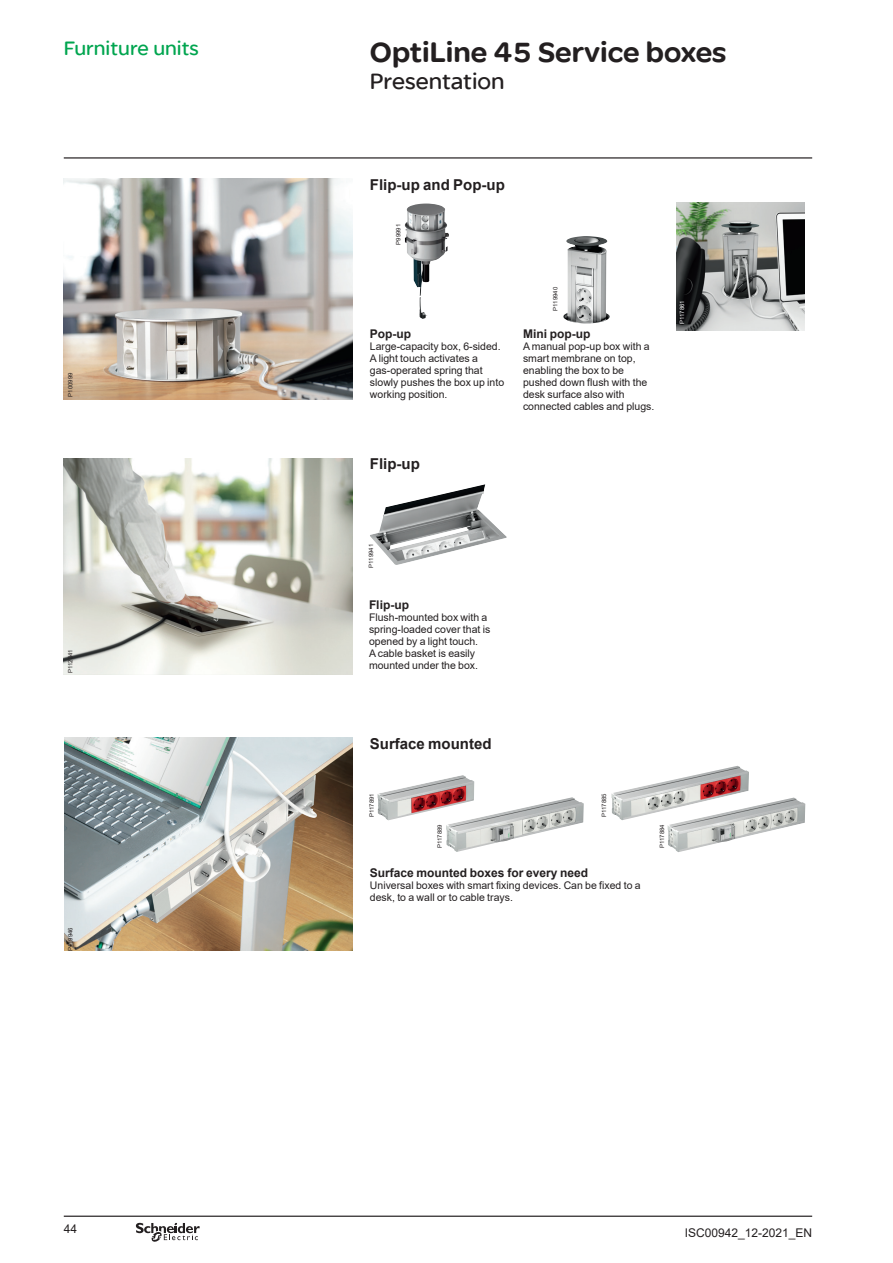
<style>
.page{position:relative;width:893px;height:1263px;background:#fff}
.page>*{position:absolute;margin:0;border:0;box-sizing:border-box;transform-origin:0 0}
._0_TitleLev1{font:700 30px "SE Optimist";color:#231f20}
._0_TitleLev2{font:24px "SE Optimist";color:#231f20}
.t1{font:21px "SE Optimist";color:#00a54f}
._1_Section_3__10{font:700 15px "Arial";color:#231f20}
._1_Section_4__8{font:700 12px "Arial";color:#231f20}
.t2{font:12px "Arial";color:#231f20}
._1_Text__7{font:10.5px/12px "Arial";color:#231f20}
.picture_number{font:6px "Arial";color:#231f20}
.Picture_Number{font:6px "Arial";color:#231f20}
.picture_number-2{font:6px "Arial";color:#fff}
</style>
<div class="page">
<hr style="left:64px;top:157px;width:748px;height:2px;background:#231f20">
<hr style="left:64px;top:1215px;width:748px;height:2px;background:#231f20">
<svg style="left:136px;top:1223px;width:64px;height:19px"></svg>
<img style="left:563px;top:236px;width:47px;height:87px">
<img style="left:64px;top:738px;width:289px;height:213px">
<img style="left:64px;top:458px;width:289px;height:217px">
<img style="left:64px;top:179px;width:289px;height:221px">
<img style="left:370px;top:484px;width:137px;height:81px">
<img style="left:676px;top:203px;width:128px;height:128px">
<img style="left:377px;top:775px;width:97px;height:45px">
<img style="left:446px;top:797px;width:138px;height:55px">
<img style="left:611px;top:766px;width:138px;height:54px">
<img style="left:667px;top:797px;width:138px;height:55px">
<img style="left:404px;top:204px;width:45px;height:115px">
<h3 class="t1" style="left:64px;top:36px;width:137px">Furniture units</h3>
<p class="_0_TitleLev1" style="left:370px;top:35px;width:358px">OptiLine 45 Service boxes</p>
<p class="_0_TitleLev2" style="left:370px;top:68px;width:136px">Presentation</p>
<p class="_1_Section_3__10" style="left:370px;top:174px;width:136px">Flip-up and Pop-up</p>
<p class="picture_number" style="left:66px;top:396px;width:26px;rotate:-90deg">P100999</p>
<p class="picture_number" style="left:66px;top:673px;width:25px;rotate:-90deg">P112341</p>
<p class="Picture_Number" style="left:66px;top:951px;width:25px;rotate:-90deg">P119946</p>
<p class="Picture_Number" style="left:394px;top:245px;width:22px;rotate:-90deg">P99991</p>
<p class="_1_Section_4__8" style="left:370px;top:325px;width:43px">Pop-up</p>
<p class="_1_Text__7" style="left:370px;top:340px;width:136px">Large-capacity box, 6-sided.<br>A light touch activates a gas-operated spring that slowly pushes the box up into working position.</p>
<p class="_1_Section_3__10" style="left:370px;top:453px;width:51px">Flip-up</p>
<p class="picture_number" style="left:551px;top:311px;width:25px;rotate:-90deg">P119940</p>
<p class="_1_Section_4__8" style="left:523px;top:325px;width:69px">Mini pop-up</p>
<p class="_1_Text__7" style="left:523px;top:340px;width:133px">A manual pop-up box with a smart membrane on top, enabling the box to be pushed down flush with the desk surface also with connected cables and plugs.</p>
<p class="picture_number-2" style="left:678px;top:324px;width:25px;rotate:-90deg">P117861</p>
<p class="picture_number" style="left:367px;top:568px;width:25px;rotate:-90deg">P119941</p>
<p class="_1_Section_4__8" style="left:369px;top:596px;width:41px">Flip-up</p>
<p class="_1_Text__7" style="left:369px;top:611px;width:123px">Flush-mounted box with a spring-loaded cover that is opened by a light touch.<br>A cable basket is easily mounted under the box.</p>
<p class="_1_Section_3__10" style="left:370px;top:733px;width:123px">Surface mounted</p>
<p class="picture_number" style="left:368px;top:817px;width:25px;rotate:-90deg">P117891</p>
<p class="picture_number" style="left:436px;top:848px;width:25px;rotate:-90deg">P117889</p>
<p class="picture_number" style="left:600px;top:817px;width:25px;rotate:-90deg">P117885</p>
<p class="_1_Section_4__8" style="left:370px;top:864px;width:220px">Surface mounted boxes for every need</p>
<p class="_1_Text__7" style="left:370px;top:879px;width:272px">Universal boxes with smart fixing devices. Can be fixed to a desk, to a wall or to cable trays.</p>
<p class="picture_number" style="left:658px;top:848px;width:25px;rotate:-90deg">P117884</p>
<p class="t2" style="left:64px;top:1220px;width:15px">44</p>
<p class="t2" style="left:685px;top:1225px;width:129px">ISC00942_12-2021_EN</p>
</div>
